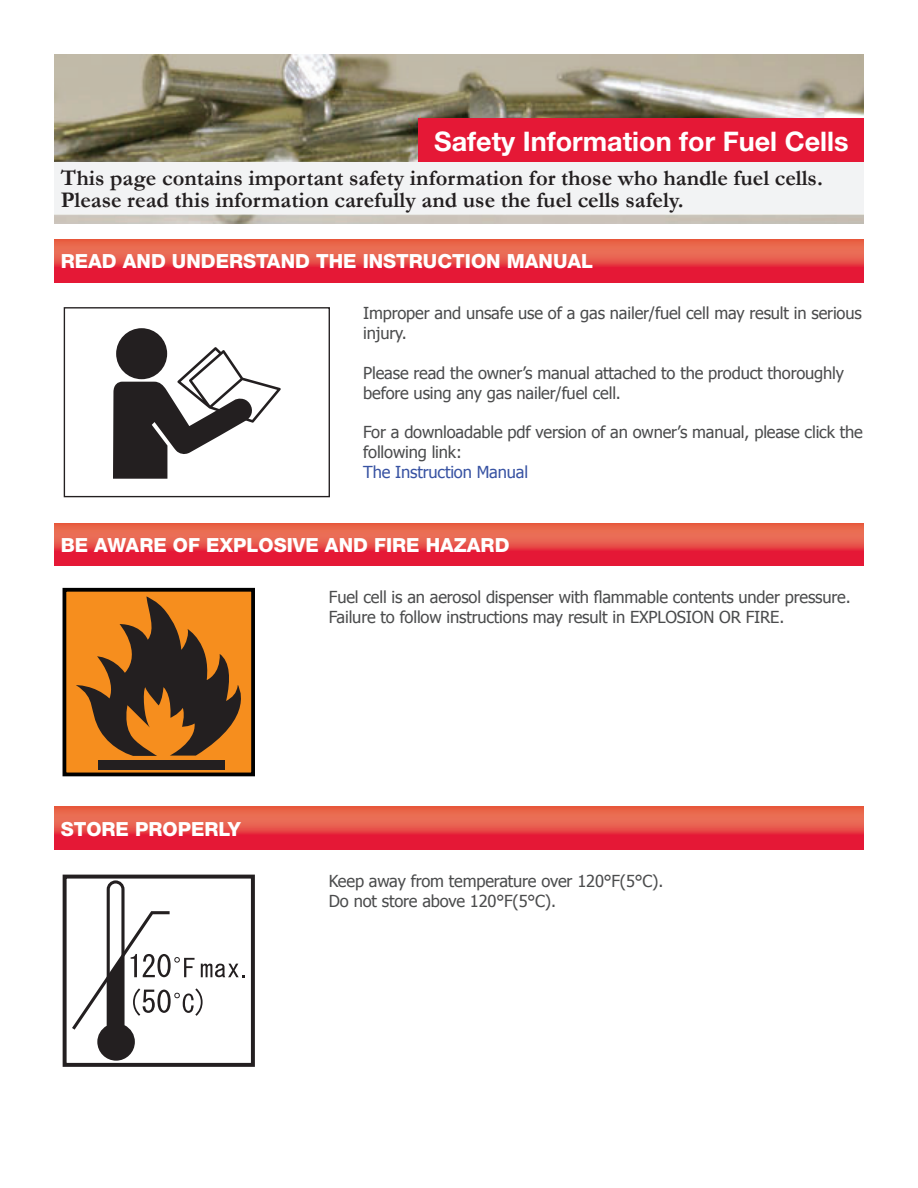
<style>
.page{position:relative;width:918px;height:1188px;background:#fff}
.page>*{position:absolute;margin:0;border:0;box-sizing:border-box;transform-origin:0 0}
.t1{font:700 27px "Helvetica Neue";color:#fff}
.t2{font:700 22.5px/22.5px "Garamond";color:#231f20}
.t3{font:800 19.5px "Helvetica Neue";color:#fff}
.t4{font:16.5px/19.8px "Tahoma";letter-spacing:-.01em;color:#4b4c4d}
.t5{font:16.5px "Tahoma";letter-spacing:-.01em;color:#3853a3}
</style>
<div class="page">
<img style="left:54px;top:54px;width:810px;height:170px">
<div style="left:419px;top:118px;width:445px;height:44px;background:#e51836"></div>
<div style="left:54px;top:162px;width:810px;height:52px;background:#f2f3f4"></div>
<svg style="left:54px;top:239px;width:810px;height:43px;background:#e74444"></svg>
<div style="left:116px;top:328px;width:51px;height:51px;background:#231f20;border-radius:50%"></div>
<svg style="left:113px;top:347px;width:168px;height:132px"></svg>
<div style="left:64px;top:307px;width:266px;height:190px;border:1px solid #231f20"></div>
<svg style="left:54px;top:523px;width:810px;height:43px;background:#e74444"></svg>
<div style="left:64px;top:590px;width:189px;height:184px;background:#f68e1e"></div>
<div style="left:63px;top:588px;width:192px;height:188px;border:4px solid #000"></div>
<div style="left:98px;top:760px;width:127px;height:10px;background:#231f20"></div>
<svg style="left:76px;top:596px;width:179px;height:160px"></svg>
<svg style="left:54px;top:807px;width:810px;height:43px;background:#e74444"></svg>
<div style="left:63px;top:875px;width:192px;height:192px;border:4px solid #231f20"></div>
<svg style="left:72px;top:880px;width:173px;height:181px"></svg>
<h1 class="t1" style="left:434px;top:125px;width:416px">Safety Information for Fuel Cells</h1>
<h2 class="t2" style="left:61px;top:166px;width:764px">This page contains important safety information for those who handle fuel cells.<br>Please read this information carefully and use the fuel cells safely.</h2>
<p class="t3" style="left:61px;top:250px;width:534px">READ AND UNDERSTAND THE INSTRUCTION MANUAL</p>
<p class="t4" style="left:363px;top:303px;width:500px">Improper and unsafe use of a gas nailer/fuel cell may result in serious injury.</p>
<p class="t4" style="left:363px;top:362px;width:482px">Please read the owner’s manual attached to the product thoroughly before using any gas nailer/fuel cell.</p>
<p class="t4" style="left:363px;top:422px;width:501px">For a downloadable pdf version of an owner’s manual, please click the following link:</p>
<p class="t5" style="left:363px;top:461px;width:166px">The Instruction Manual</p>
<p class="t3" style="left:61px;top:533px;width:450px">BE AWARE OF EXPLOSIVE AND FIRE HAZARD</p>
<p class="t4" style="left:329px;top:587px;width:523px">Fuel cell is an aerosol dispenser with flammable contents under pressure.<br>Failure to follow instructions may result in EXPLOSION OR FIRE.</p>
<p class="t3" style="left:61px;top:817px;width:182px">STORE PROPERLY</p>
<p class="t4" style="left:329px;top:871px;width:336px">Keep away from temperature over 120°F(5°C).<br>Do not store above 120°F(5°C).</p>
</div>
